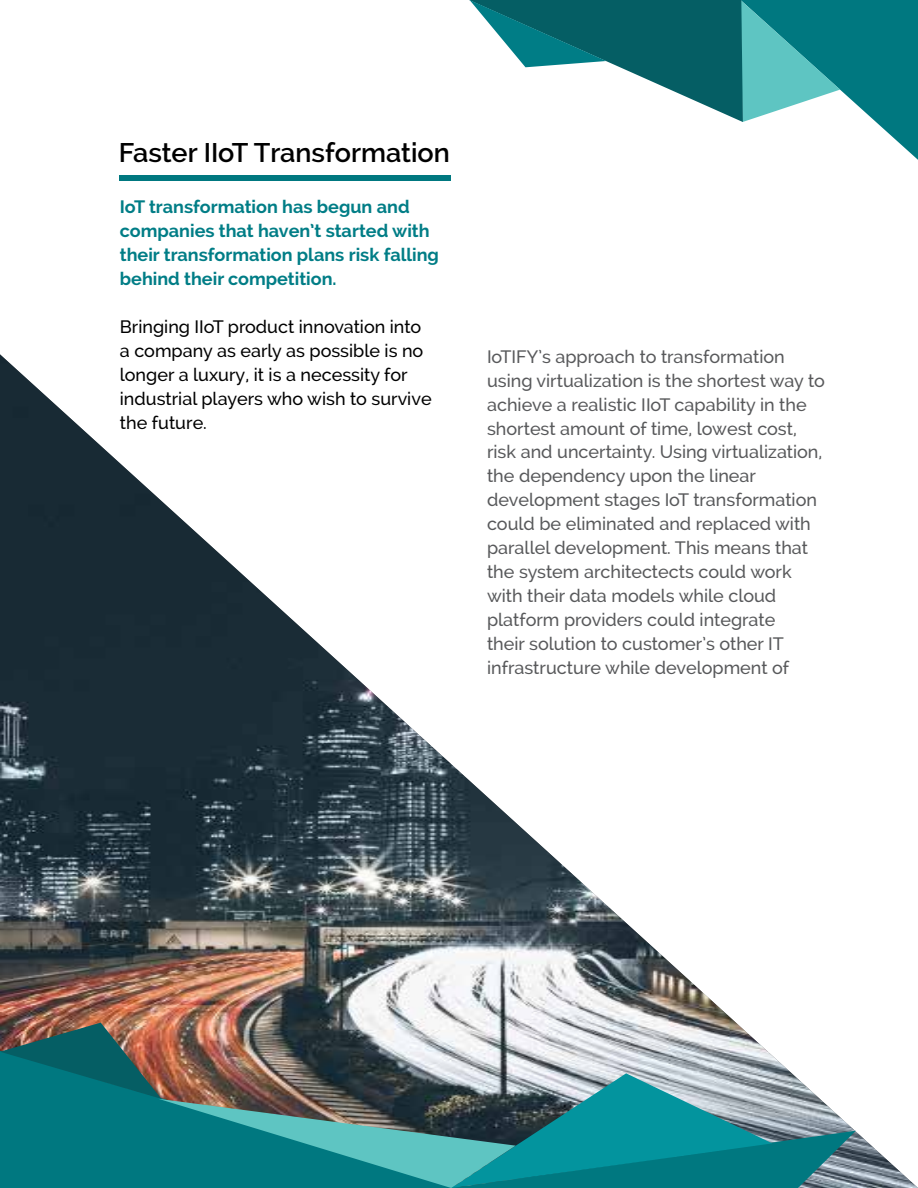
<style>
.page{position:relative;width:918px;height:1188px;background:#fff}
.page>*{position:absolute;margin:0;border:0;box-sizing:border-box;transform-origin:0 0}
.t1{font:600 27px "Raleway";color:#000}
.t2{font:500 18px/24px "Raleway";color:#58595b}
.t3{font:500 18px/24px "Raleway";color:#000}
.t4{font:700 18px/24px "Raleway";color:#007d86}
</style>
<div class="page">
<img style="left:0;top:354px;width:918px;height:834px">
<div style="left:120px;top:175px;width:331px;height:5px;background:#007880"></div>
<img style="left:0;top:1023px;width:856px;height:165px">
<svg style="left:469px;top:0;width:449px;height:160px"></svg>
<h1 class="t1" style="left:119px;top:137px;width:332px">Faster IIoT Transformation</h1>
<p class="t4" style="left:120px;top:195px;width:321px">IoT transformation has begun and companies that haven’t started with their transformation plans risk falling behind their competition.</p>
<p class="t3" style="left:120px;top:315px;width:313px">Bringing IIoT product innovation into a company as early as possible is no longer a luxury, it is a necessity for industrial players who wish to survive the future.</p>
<p class="t2" style="left:487px;top:344px;width:339px">IoTIFY’s approach to transformation using virtualization is the shortest way to achieve a realistic IIoT capability in the shortest amount of time, lowest cost, risk and uncertainty. Using virtualization, the dependency upon the linear development stages IoT transformation could be eliminated and replaced with parallel development. This means that the system architectects could work with their data models while cloud platform providers could integrate<br>their solution to customer’s other IT infrastructure while development of</p>
</div>
